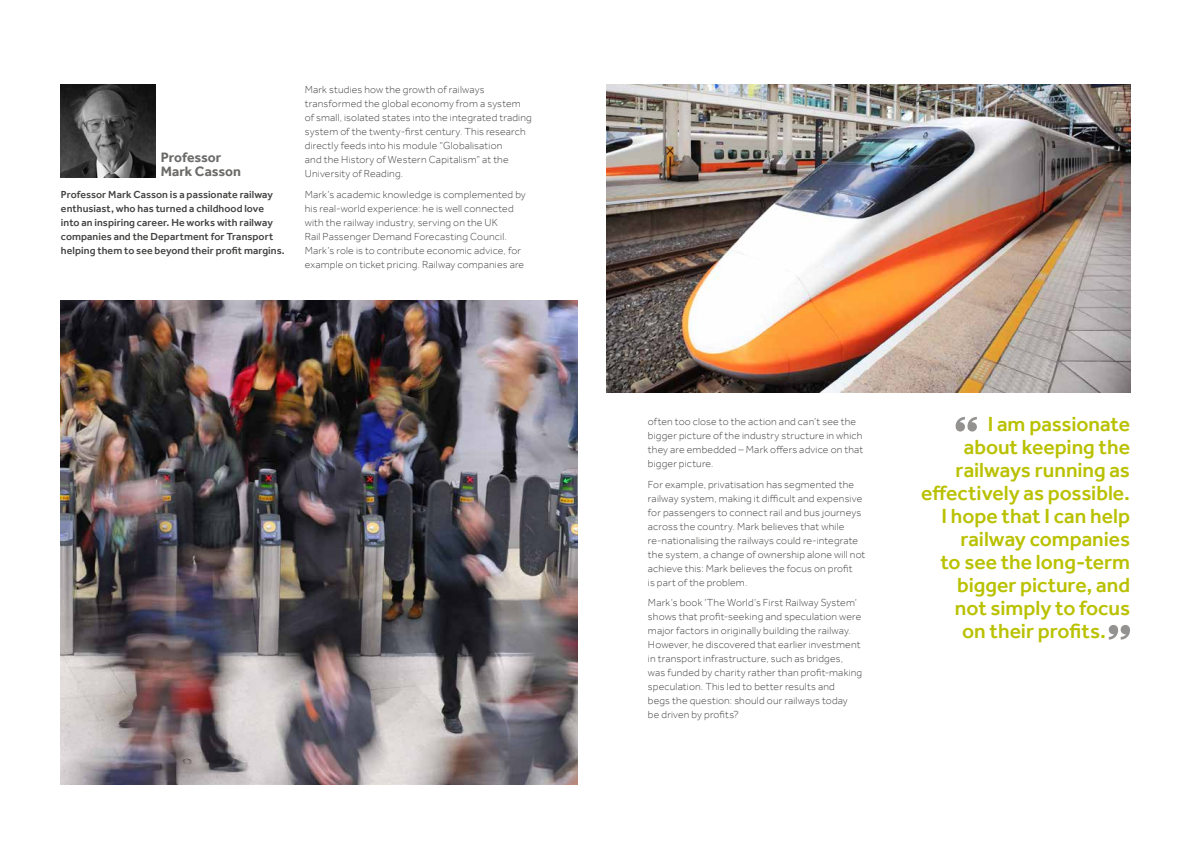
<style>
.page{position:relative;width:1191px;height:842px;background:#fff}
.page>*{position:absolute;margin:0;border:0;box-sizing:border-box;transform-origin:0 0}
.t1{font:500 21px "Effra";color:#b9c100}
.t2{font:700 14px/14px "Effra";color:#6c6b6a}
.t3{font:300 10.5px/14px "Effra";letter-spacing:.015em;color:#434241}
.t4{font:500 10.5px/14px "Effra";letter-spacing:.005em;color:#434241}
</style>
<div class="page">
<img style="left:606px;top:85px;width:524px;height:308px">
<img style="left:61px;top:300px;width:516px;height:485px">
<svg style="left:955px;top:417px;width:22px;height:14px"></svg>
<svg style="left:1108px;top:625px;width:22px;height:15px"></svg>
<img style="left:61px;top:85px;width:94px;height:92px">
<h2 class="t2" style="left:161px;top:150px;width:82px">Professor<br>Mark Casson</h2>
<p class="t4" style="left:61px;top:188px;width:225px">Professor Mark Casson is a passionate railway enthusiast, who has turned a childhood love into an inspiring career. He works with railway companies and the Department for Transport helping them to see beyond their profit margins.</p>
<p class="t3" style="left:305px;top:83px;width:228px">Mark studies how the growth of railways transformed the global economy from a system of small, isolated states into the integrated trading system of the twenty-first century. This research directly feeds into his module “Globalisation<br>and the History of Western Capitalism” at the University of Reading.</p>
<p class="t3" style="left:305px;top:187px;width:222px">Mark’s academic knowledge is complemented by his real-world experience: he is well connected with the railway industry, serving on the UK<br>Rail Passenger Demand Forecasting Council.<br>Mark’s role is to contribute economic advice, for example on ticket pricing. Railway companies are</p>
<p class="t3" style="left:648px;top:415px;width:217px">often too close to the action and can’t see the bigger picture of the industry structure in which they are embedded – Mark offers advice on that bigger picture.</p>
<p class="t3" style="left:648px;top:477px;width:219px">For example, privatisation has segmented the railway system, making it difficult and expensive for passengers to connect rail and bus journeys across the country. Mark believes that while re-nationalising the railways could re-integrate the system, a change of ownership alone will not achieve this: Mark believes the focus on profit<br>is part of the problem.</p>
<p class="t3" style="left:648px;top:595px;width:216px">Mark’s book ‘The World’s First Railway System’ shows that profit-seeking and speculation were major factors in originally building the railway.<br>However, he discovered that earlier investment in transport infrastructure, such as bridges, was funded by charity rather than profit-making speculation. This led to better results and<br>begs the question: should our railways today<br>be driven by profits?</p>
<h1 class="t1" style="left:987px;top:412px;width:144px">I am passionate</h1>
<h1 class="t1" style="left:963px;top:435px;width:168px">about keeping the</h1>
<h1 class="t1" style="left:955px;top:458px;width:176px">railways running as</h1>
<h1 class="t1" style="left:921px;top:481px;width:210px">effectively as possible.</h1>
<h1 class="t1" style="left:941px;top:504px;width:190px">I hope that I can help</h1>
<h1 class="t1" style="left:960px;top:527px;width:171px">railway companies</h1>
<h1 class="t1" style="left:940px;top:550px;width:191px">to see the long-term</h1>
<h1 class="t1" style="left:957px;top:573px;width:174px">bigger picture, and</h1>
<h1 class="t1" style="left:955px;top:596px;width:177px">not simply to focus</h1>
<h1 class="t1" style="left:962px;top:619px;width:145px">on their profits.</h1>
</div>
